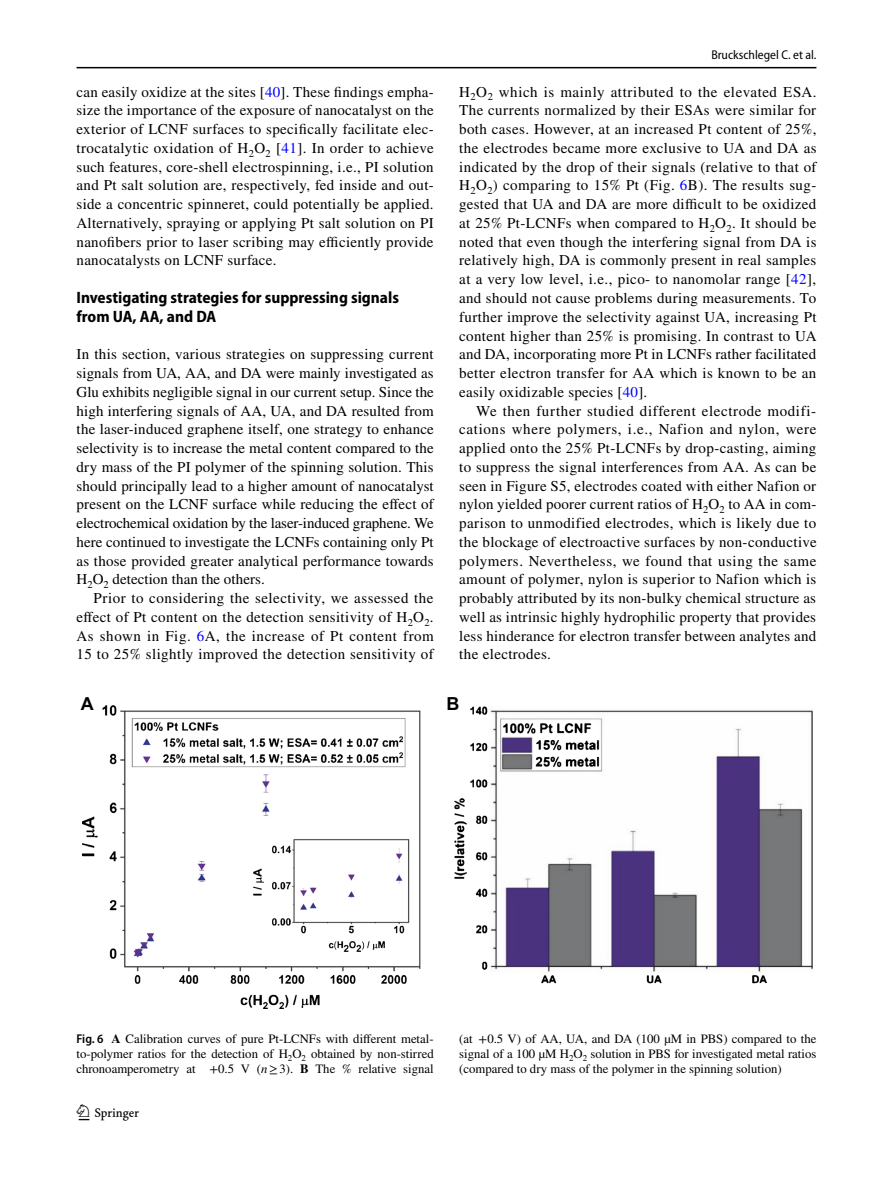
<style>
.page{position:relative;width:893px;height:1187px;background:#fff}
.page>*{position:absolute;margin:0;border:0;box-sizing:border-box;transform-origin:0 0}
.t1{font:22.5px "Springnew Regular 2";color:#000}
.t2{font:18px "Arial Bold 2";color:#000}
.t3{font:700 semi-condensed 16.5px/18.8px "Myriad Pro";color:#000}
.t4{font:15px/18.8px "STIX";letter-spacing:.02em;color:#000;text-align:justify}
.t5{font:12.75px/15px "STIX";color:#000;text-align:justify}
.t6{font:semi-condensed 12.75px "Myriad Pro";color:#000}
.s1{color:#00f}
.s2{font-family:"Myriad Pro";font-weight:600;font-stretch:semi-condensed}
.s3{font-weight:700}
.s4{font-style:italic}
</style>
<div class="page">
<hr style="left:77px;top:67px;width:739px;height:1px;background:#000">
<img style="left:83px;top:705px;width:729px;height:303px">
<p class="t4" style="left:77px;top:83px;width:359px">can easily oxidize at the sites [<span class="s1">40</span>]. These findings empha&shy;size the importance of the exposure of nanocatalyst on the exterior of LCNF surfaces to specifically facilitate elec&shy;trocatalytic oxidation of H<sub>2</sub>O<sub>2</sub> [<span class="s1">41</span>]. In order to achieve such features, core-shell electrospinning, i.e., PI solution and Pt salt solution are, respectively, fed inside and out&shy;side a concentric spinneret, could potentially be applied.<br>Alternatively, spraying or applying Pt salt solution on PI nanofibers prior to laser scribing may efficiently provide nanocatalysts on LCNF surface.</p>
<p class="t3" style="left:77px;top:288px;width:324px">Investigating strategies for suppressing signals from UA, AA, and DA</p>
<p class="t4" style="left:77px;top:346px;width:359px">In this section, various strategies on suppressing current signals from UA, AA, and DA were mainly investigated as Glu exhibits negligible signal in our current setup. Since the high interfering signals of AA, UA, and DA resulted from the laser-induced graphene itself, one strategy to enhance selectivity is to increase the metal content compared to the dry mass of the PI polymer of the spinning solution. This should principally lead to a higher amount of nanocatalyst present on the LCNF surface while reducing the effect of electrochemical oxidation by the laser-induced graphene. We here continued to investigate the LCNFs containing only Pt as those provided greater analytical performance towards H<sub>2</sub>O<sub>2</sub> detection than the others.</p>
<p class="t4" style="left:77px;top:589px;width:359px;text-indent:17px">Prior to considering the selectivity, we assessed the effect of Pt content on the detection sensitivity of H<sub>2</sub>O<sub>2</sub>.<br>As shown in Fig. <span class="s1">6</span>A, the increase of Pt content from 15 to 25% slightly improved the detection sensitivity of</p>
<p class="t6" style="left:711px;top:48px;width:107px">Bruckschlegel C. et al.</p>
<p class="t4" style="left:459px;top:83px;width:359px">H<sub>2</sub>O<sub>2</sub> which is mainly attributed to the elevated ESA.<br>The currents normalized by their ESAs were similar for both cases. However, at an increased Pt content of 25%, the electrodes became more exclusive to UA and DA as indicated by the drop of their signals (relative to that of H<sub>2</sub>O<sub>2</sub>) comparing to 15% Pt (Fig. <span class="s1">6</span>B). The results sug&shy;gested that UA and DA are more difficult to be oxidized at 25% Pt-LCNFs when compared to H<sub>2</sub>O<sub>2</sub>. It should be noted that even though the interfering signal from DA is relatively high, DA is commonly present in real samples at a very low level, i.e., pico- to nanomolar range [<span class="s1">42</span>], and should not cause problems during measurements. To further improve the selectivity against UA, increasing Pt content higher than 25% is promising. In contrast to UA and DA, incorporating more Pt in LCNFs rather facilitated better electron transfer for AA which is known to be an easily oxidizable species [<span class="s1">40</span>].</p>
<p class="t4" style="left:459px;top:402px;width:359px;text-indent:17px">We then further studied different electrode modifi&shy;cations where polymers, i.e., Nafion and nylon, were applied onto the 25% Pt-LCNFs by drop-casting, aiming to suppress the signal interferences from AA. As can be seen in Figure S5, electrodes coated with either Nafion or nylon yielded poorer current ratios of H<sub>2</sub>O<sub>2</sub> to AA in com&shy;parison to unmodified electrodes, which is likely due to the blockage of electroactive surfaces by non-conductive polymers. Nevertheless, we found that using the same amount of polymer, nylon is superior to Nafion which is probably attributed by its non-bulky chemical structure as well as intrinsic highly hydrophilic property that provides less hinderance for electron transfer between analytes and the electrodes.</p>
<p class="t2" style="left:81px;top:693px;width:14px">A</p>
<p class="t2" style="left:447px;top:693px;width:14px">B</p>
<p class="t5" style="left:77px;top:1032px;width:359px"><span class="s2">Fig. 6</span> <span class="s3">A</span> Calibration curves of pure Pt-LCNFs with different metal&shy;to-polymer ratios for the detection of H<sub>2</sub>O<sub>2</sub> obtained by non-stirred chronoamperometry at +0.5 V (<span class="s4">n</span>≥3). <span class="s3">B</span> The % relative signal</p>
<p class="t5" style="left:459px;top:1032px;width:359px">(at +0.5 V) of AA, UA, and DA (100 µM in PBS) compared to the signal of a 100 µM H<sub>2</sub>O<sub>2</sub> solution in PBS for investigated metal ratios (compared to dry mass of the polymer in the spinning solution)</p>
<h1 class="t1" style="left:79px;top:1104px;width:62px">1 3</h1>
</div>
